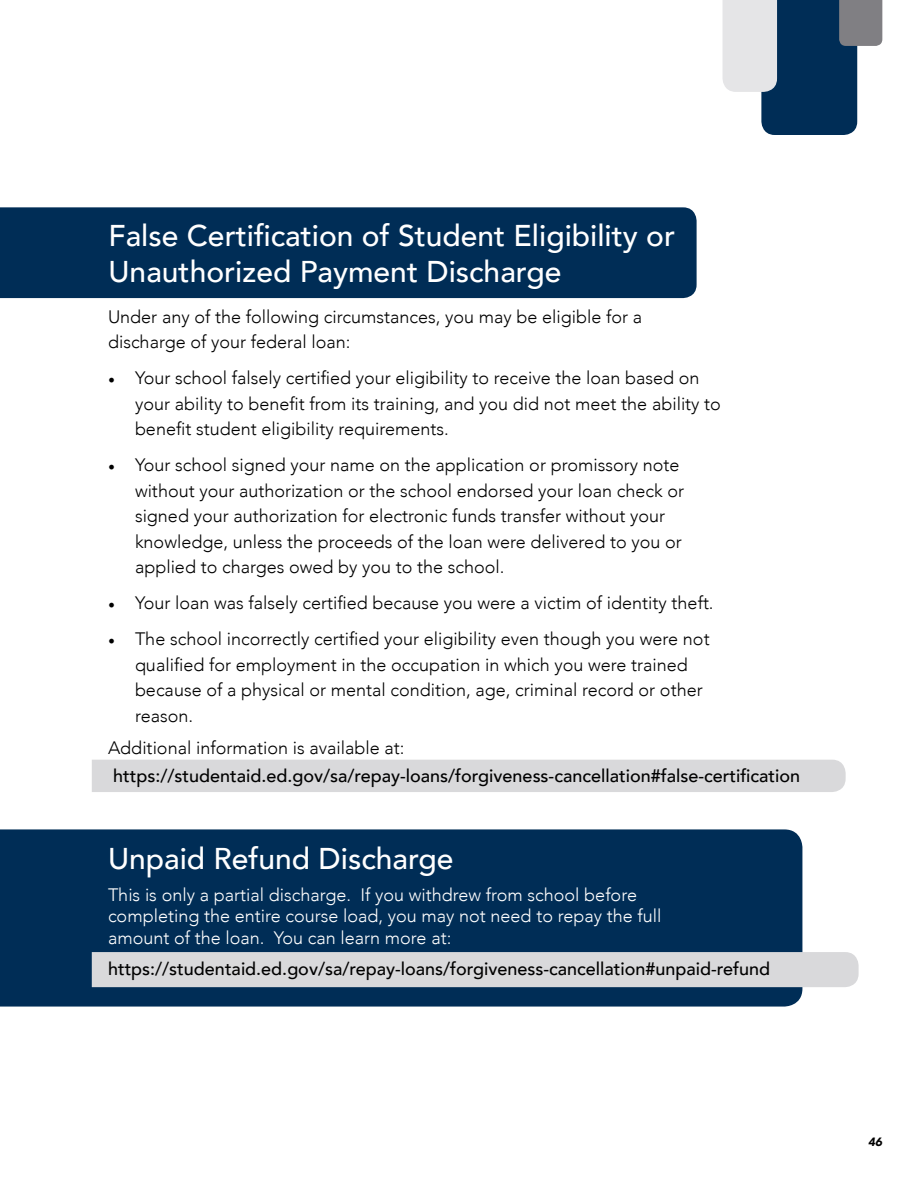
<style>
.page{position:relative;width:918px;height:1188px;background:#fff}
.page>*{position:absolute;margin:0;border:0;box-sizing:border-box;transform-origin:0 0}
.t1{font:500 30px/36px "Avenir";color:#fff}
.t2{font:300 18px/25.5px "Avenir";color:#000}
.t3{font:500 18px "Avenir";color:#000}
.t4{font:300 18px/21.6px "Avenir";color:#fff}
.t5{font:italic 900 12px "Avenir";color:#000}
.s1{font-family:"Minion Pro";font-weight:400}
</style>
<div class="page">
<div style="left:0;top:207px;width:697px;height:91px;background:#002d56"></div>
<div style="left:92px;top:760px;width:754px;height:32px;background:#d9d9db"></div>
<div style="left:0;top:829px;width:802px;height:178px;background:#002d56"></div>
<div style="left:92px;top:952px;width:767px;height:35px;background:#d9d9db"></div>
<svg style="left:723px;top:0;width:159px;height:135px"></svg>
<h1 class="t1" style="left:109px;top:216px;width:568px">False Certification of Student Eligibility or<br>Unauthorized Payment Discharge</h1>
<p class="t2" style="left:108px;top:304px;width:536px">Under any of the following circumstances, you may be eligible for a discharge of your federal loan:</p>
<p class="t2" style="left:135px;top:365px;width:588px;text-indent:-27px"><span class="s1">•</span> Your school falsely certified your eligibility to receive the loan based on your ability to benefit from its training, and you did not meet the ability to benefit student eligibility requirements.</p>
<p class="t2" style="left:135px;top:452px;width:551px;text-indent:-27px"><span class="s1">•</span> Your school signed your name on the application or promissory note without your authorization or the school endorsed your loan check or signed your authorization for electronic funds transfer without your knowledge, unless the proceeds of the loan were delivered to you or applied to charges owed by you to the school.</p>
<p class="t2" style="left:108px;top:590px;width:607px"><span class="s1">•</span> Your loan was falsely certified because you were a victim of identity theft.</p>
<p class="t2" style="left:135px;top:626px;width:576px;text-indent:-27px"><span class="s1">•</span> The school incorrectly certified your eligibility even though you were not qualified for employment in the occupation in which you were trained because of a physical or mental condition, age, criminal record or other reason.</p>
<p class="t2" style="left:108px;top:735px;width:298px">Additional information is available at:</p>
<p class="t3" style="left:113px;top:760px;width:688px">https://studentaid.ed.gov/sa/repay-loans/forgiveness-cancellation#false-certification</p>
<h1 class="t1" style="left:108px;top:839px;width:347px">Unpaid Refund Discharge</h1>
<p class="t4" style="left:108px;top:884px;width:555px">This is only a partial discharge. If you withdrew from school before completing the entire course load, you may not need to repay the full amount of the loan. You can learn more at:</p>
<p class="t3" style="left:108px;top:953px;width:664px">https://studentaid.ed.gov/sa/repay-loans/forgiveness-cancellation#unpaid-refund</p>
<p class="t5" style="left:868px;top:1132px;width:16px">46</p>
</div>
